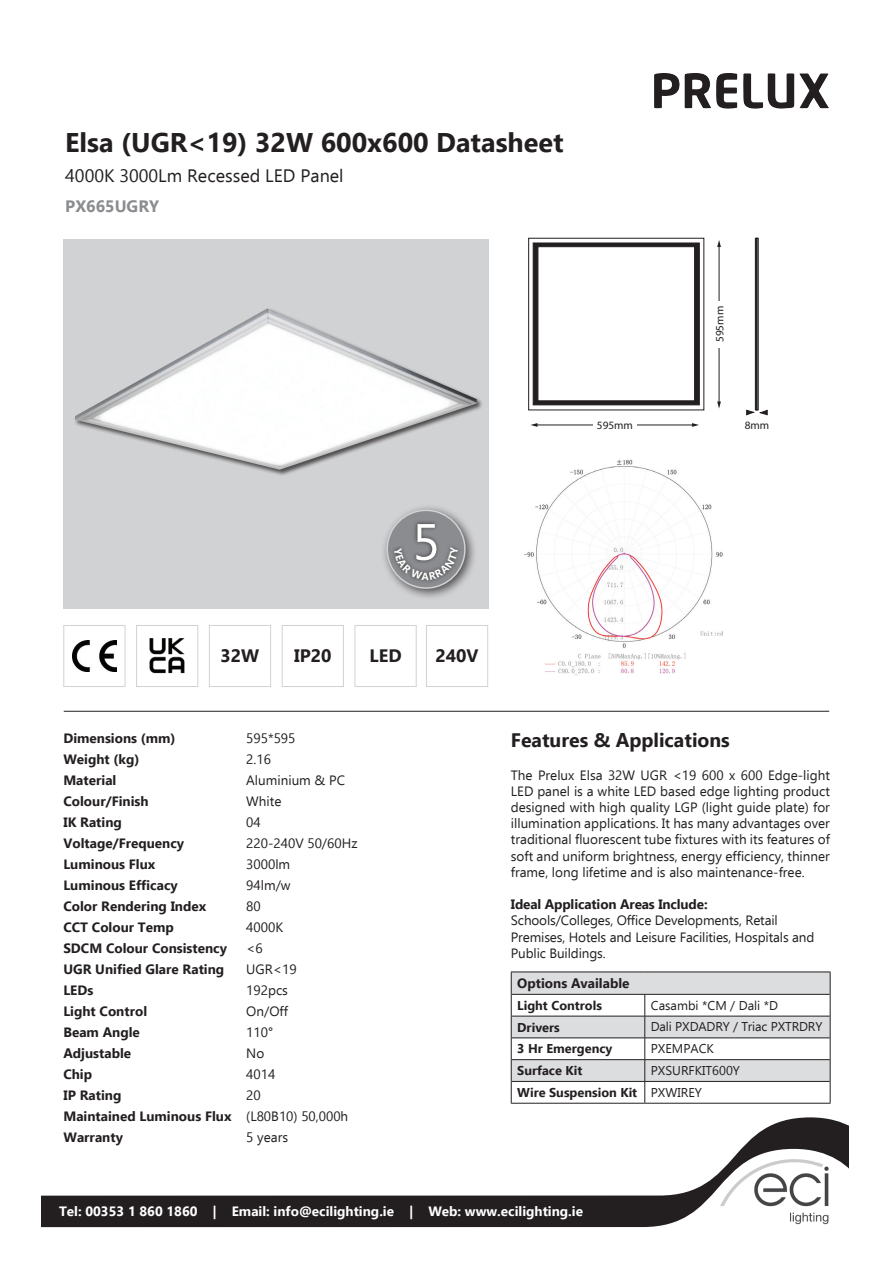
<style>
.page{position:relative;width:893px;height:1263px;background:#fff}
.page>*{position:absolute;margin:0;border:0;box-sizing:border-box;transform-origin:0 0}
.t1{font:51px "Microsoft Phags Pa";color:#fff}
.t2{font:700 27px "Ebrima";color:#231f20}
.t3{font:700 19.5px "Ebrima";color:#231f20}
.t4{font:18px "Ebrima";color:#231f20}
.t5{font:700 18px "Ebrima";color:#231f20}
.t6{font:700 16.5px "Ebrima";color:#8a8c8f}
.t7{font:13.5px/16.2px "Ebrima";color:#231f20;text-align:justify}
.t8{font:700 13.5px/21px "Ebrima";color:#231f20}
.t9{font:700 13.5px "Ebrima";color:#fff}
.t10{font:12.75px/21.9px "Ebrima";color:#231f20}
.t11{font:700 12.75px "Ebrima";color:#231f20}
.t12{font:11.25px "Myriad Pro";color:#231f20}
.s1{font-weight:400}
.s2{font-weight:700}
</style>
<div class="page">
<img style="left:654px;top:73px;width:141px;height:36px">
<hr style="left:64px;top:711px;width:765px;height:1px;background:#231f20">
<div style="left:64px;top:238px;width:425px;height:370px;background:#d1d2d4"></div>
<img style="left:75px;top:308px;width:402px;height:162px">
<div style="left:381px;top:504px;width:97px;height:97px;background:#231f20;opacity:.75"></div>
<div style="left:387px;top:510px;width:78px;height:78px;background:#8a8c8f;border-radius:50%"></div>
<div style="left:386px;top:510px;width:80px;height:79px;border:2px solid #d1d2d4;border-radius:50%"></div>
<div style="left:390px;top:544px;width:72px;height:40px;background:#231f20;opacity:.75"></div>
<div style="left:412px;top:520px;width:29px;height:44px;background:#231f20;opacity:.75"></div>
<hr style="left:719px;top:246px;width:1px;height:157px;background:#231f20">
<svg style="left:717px;top:401px;width:4px;height:7px"></svg>
<svg style="left:717px;top:240px;width:4px;height:7px"></svg>
<svg style="left:528px;top:238px;width:176px;height:172px"></svg>
<div style="left:533px;top:243px;width:167px;height:162px;background:#231f20;border:1px solid #231f20"></div>
<div style="left:538px;top:246px;width:157px;height:155px;background:#fff;border:1px solid #231f20"></div>
<svg style="left:746px;top:409px;width:8px;height:7px"></svg>
<svg style="left:760px;top:409px;width:8px;height:7px"></svg>
<div style="left:715px;top:301px;width:9px;height:47px;background:#fff"></div>
<hr style="left:536px;top:425px;width:157px;height:1px;background:#231f20">
<svg style="left:530px;top:423px;width:7px;height:4px"></svg>
<svg style="left:692px;top:423px;width:7px;height:4px"></svg>
<div style="left:756px;top:238px;width:3px;height:172px;background:#fff;border:1px solid #231f20"></div>
<hr style="left:755px;top:238px;width:2px;height:172px;background:#231f20">
<div style="left:593px;top:419px;width:44px;height:12px;background:#fff"></div>
<svg style="left:741px;top:1117px;width:108px;height:32px;fill:#231f20"></svg>
<svg style="left:41px;top:1149px;width:808px;height:79px"></svg>
<div style="left:55px;top:1201px;width:532px;height:22px;background:#231f20"></div>
<img style="left:719px;top:1158px;width:112px;height:68px">
<div style="left:63px;top:625px;width:62px;height:62px;border:1px solid #d1d2d4"></div>
<div style="left:136px;top:625px;width:62px;height:62px;border:1px solid #d1d2d4"></div>
<div style="left:209px;top:625px;width:62px;height:62px;border:1px solid #d1d2d4"></div>
<div style="left:282px;top:625px;width:62px;height:62px;border:1px solid #d1d2d4"></div>
<div style="left:355px;top:625px;width:62px;height:62px;border:1px solid #d1d2d4"></div>
<div style="left:426px;top:625px;width:62px;height:62px;border:1px solid #d1d2d4"></div>
<img style="left:72px;top:641px;width:45px;height:30px">
<img style="left:149px;top:638px;width:36px;height:36px">
<hr style="left:511px;top:971px;width:134px;height:1px;background:#231f20">
<hr style="left:645px;top:971px;width:185px;height:1px;background:#231f20">
<hr style="left:511px;top:1103px;width:134px;height:1px;background:#231f20">
<hr style="left:645px;top:1103px;width:185px;height:1px;background:#231f20">
<svg style="left:511px;top:972px;width:320px;height:131px"></svg>
<img style="left:524px;top:459px;width:199px;height:216px">
<svg style="left:394px;top:547px;width:64px;height:33px"></svg>
<h2 class="t2" style="left:65px;top:121px;width:500px">Elsa (UGR&lt;19) 32W 600x600 Datasheet</h2>
<h3 class="t4" style="left:65px;top:163px;width:280px">4000K 3000Lm Recessed LED Panel</h3>
<p class="t6" style="left:65px;top:193px;width:95px">PX665UGRY</p>
<p class="t12" style="left:713px;top:342px;width:38px;rotate:-90deg">595mm</p>
<p class="t12" style="left:597px;top:419px;width:38px">595mm</p>
<p class="t12" style="left:745px;top:419px;width:26px">8mm</p>
<h1 class="t1" style="left:412px;top:506px;width:29px">5</h1>
<h3 class="t5" style="left:221px;top:641px;width:40px">32W</h3>
<h3 class="t5" style="left:294px;top:641px;width:39px">IP20</h3>
<h3 class="t5" style="left:370px;top:641px;width:34px">LED</h3>
<h3 class="t5" style="left:436px;top:641px;width:45px">240V</h3>
<p class="t8" style="left:63px;top:727px;width:114px">Dimensions (mm)</p>
<p class="t7" style="left:246px;top:729px;width:51px">595*595</p>
<p class="t8" style="left:63px;top:748px;width:78px">Weight (kg)</p>
<p class="t7" style="left:246px;top:750px;width:26px">2.16</p>
<p class="t8" style="left:63px;top:769px;width:55px">Material</p>
<p class="t7" style="left:246px;top:771px;width:100px">Aluminium &amp; PC</p>
<p class="t8" style="left:63px;top:790px;width:87px">Colour/Finish</p>
<p class="t7" style="left:246px;top:792px;width:37px">White</p>
<p class="t8" style="left:63px;top:811px;width:60px">IK Rating</p>
<p class="t7" style="left:246px;top:813px;width:16px">04</p>
<p class="t8" style="left:63px;top:832px;width:122px">Voltage/Frequency</p>
<p class="t7" style="left:246px;top:834px;width:113px">220-240V 50/60Hz</p>
<p class="t8" style="left:63px;top:853px;width:93px">Luminous Flux</p>
<p class="t7" style="left:246px;top:855px;width:45px">3000lm</p>
<p class="t8" style="left:63px;top:874px;width:116px">Luminous Efficacy</p>
<p class="t7" style="left:246px;top:876px;width:46px">94lm/w</p>
<p class="t8" style="left:63px;top:895px;width:144px">Color Rendering Index</p>
<p class="t7" style="left:246px;top:897px;width:16px">80</p>
<p class="t8" style="left:63px;top:916px;width:112px">CCT Colour Temp</p>
<p class="t7" style="left:246px;top:918px;width:38px">4000K</p>
<p class="t8" style="left:63px;top:937px;width:165px">SDCM Colour Consistency</p>
<p class="t7" style="left:246px;top:939px;width:18px">&lt;6</p>
<p class="t8" style="left:63px;top:958px;width:162px">UGR Unified Glare Rating</p>
<p class="t7" style="left:246px;top:960px;width:52px">UGR&lt;19</p>
<p class="t8" style="left:63px;top:979px;width:31px">LEDs</p>
<p class="t7" style="left:246px;top:981px;width:43px">192pcs</p>
<p class="t8" style="left:63px;top:1000px;width:85px">Light Control</p>
<p class="t7" style="left:246px;top:1002px;width:43px">On/Off</p>
<p class="t8" style="left:63px;top:1021px;width:78px">Beam Angle</p>
<p class="t7" style="left:246px;top:1023px;width:28px">110°</p>
<p class="t8" style="left:63px;top:1042px;width:69px">Adjustable</p>
<p class="t7" style="left:246px;top:1044px;width:20px">No</p>
<p class="t8" style="left:63px;top:1063px;width:30px">Chip</p>
<p class="t7" style="left:246px;top:1065px;width:31px">4014</p>
<p class="t8" style="left:63px;top:1084px;width:59px">IP Rating</p>
<p class="t8" style="left:63px;top:1084px;width:286px;text-indent:183px"><span class="s1">20<br></span>Maintained Luminous Flux <span class="s1">(L80B10) 50,000h<br></span>Warranty</p>
<p class="t7" style="left:246px;top:1128px;width:43px">5 years</p>
<h3 class="t3" style="left:511px;top:725px;width:221px">Features &amp; Applications</h3>
<p class="t7" style="left:511px;top:766px;width:321px">The Prelux Elsa 32W UGR &lt;19 600 x 600 Edge-light LED panel is a white LED based edge lighting product designed with high quality LGP (light guide plate) for illumination applications. It has many advantages over traditional fluorescent tube fixtures with its features of soft and uniform brightness, energy efficiency, thinner frame, long lifetime and is also maintenance-free.</p>
<p class="t8" style="left:511px;top:893px;width:198px">Ideal Application Areas Include:</p>
<p class="t7" style="left:511px;top:912px;width:305px;text-align:left">Schools/Colleges, Office Developments, Retail<br>Premises, Hotels and Leisure Facilities, Hospitals and<br>Public Buildings.</p>
<p class="t8" style="left:517px;top:972px;width:114px">Options Available</p>
<p class="t11" style="left:517px;top:995px;width:86px">Light Controls</p>
<p class="t10" style="left:651px;top:994px;width:129px">Casambi *CM / Dali *D</p>
<p class="t11" style="left:517px;top:1017px;width:44px">Drivers</p>
<p class="t10" style="left:651px;top:1015px;width:173px">Dali PXDADRY / Triac PXTRDRY</p>
<p class="t11" style="left:517px;top:1039px;width:97px">3 Hr Emergency</p>
<p class="t10" style="left:651px;top:1037px;width:65px">PXEMPACK</p>
<p class="t11" style="left:517px;top:1060px;width:67px">Surface Kit</p>
<p class="t10" style="left:517px;top:1059px;width:224px;text-indent:134px">PXSURFKIT600Y<br><span class="s2">Wire Suspension Kit</span> PXWIREY</p>
<p class="t9" style="left:59px;top:1200px;width:526px">Tel: 00353 1 860 1860 | Email: info@ecilighting.ie | Web: www.ecilighting.ie</p>
</div>
